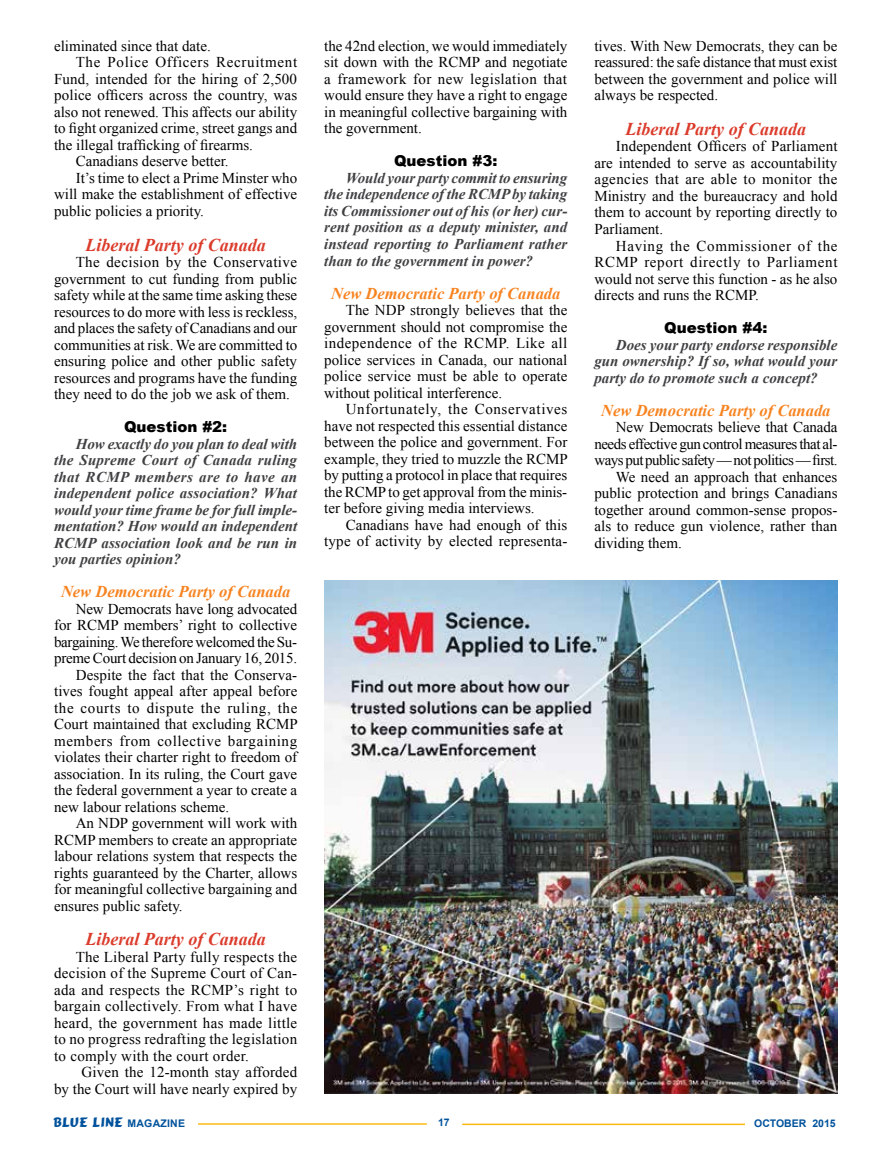
<style>
.page{position:relative;width:878px;height:1175px;background:#fff}
.page>*{position:absolute;margin:0;border:0;box-sizing:border-box;transform-origin:0 0}
.t1{font:italic 700 18px "Times New Roman";color:#db3b2b}
.t2{font:italic 700 16.5px "Times New Roman";color:#f78320}
.t3{font:15px/16.5px "Times New Roman";color:#000;text-align:justify}
.t4{font:italic 700 15px/16.5px "Times New Roman";color:#414042;text-align:justify}
.t5{font:15px "Times New Roman";letter-spacing:.045em;color:#000}
.t6{font:15px "Times New Roman";letter-spacing:-.03em;color:#000}
.t7{font:15px "Times New Roman";letter-spacing:-.035em;color:#000}
.t8{font:15px "Times New Roman";letter-spacing:-.02em;color:#000}
.t9{font:900 15px "Arial";color:#000}
.t10{font:15px "Times New Roman";letter-spacing:.04em;color:#000}
.t11{font:13.5px "Comic";letter-spacing:.02em;color:#00529c}
.t12{font:700 10.5px "Arial";color:#00529c}
.s1{font-family:"Arial";font-weight:700;font-size:10.5px}
</style>
<div class="page">
<hr style="left:462px;top:1123px;width:283px;height:2px;background:#fdb913">
<hr style="left:198px;top:1123px;width:229px;height:1px;background:#fdb913">
<img style="left:324px;top:580px;width:513px;height:513px">
<p class="t3" style="left:54px;top:37px;width:158px">eliminated since that date.</p>
<p class="t5" style="left:76px;top:52px;width:223px">The Police Officers Recruitment</p>
<p class="t3" style="left:54px;top:70px;width:244px">Fund, intended for the hiring of 2,500</p>
<p class="t3" style="left:54px;top:87px;width:245px">police officers across the country, was</p>
<p class="t3" style="left:54px;top:103px;width:245px">also not renewed. This affects our ability</p>
<p class="t3" style="left:54px;top:120px;width:244px">to fight organized crime, street gangs and</p>
<p class="t3" style="left:54px;top:136px;width:200px">the illegal trafficking of firearms.</p>
<p class="t3" style="left:76px;top:153px;width:154px">Canadians deserve better.</p>
<p class="t3" style="left:76px;top:169px;width:223px">It’s time to elect a Prime Minster who</p>
<p class="t3" style="left:54px;top:186px;width:244px">will make the establishment of effective</p>
<p class="t3" style="left:54px;top:202px;width:151px">public policies a priority.</p>
<p class="t1" style="left:85px;top:232px;width:182px">Liberal Party of Canada</p>
<p class="t3" style="left:54px;top:253px;width:245px;text-indent:22px">The decision by the Conservative government to cut funding from public safety while at the same time asking these resources to do more with less is reckless, and places the safety of Canadians and our communities at risk. We are committed to ensuring police and other public safety resources and programs have the funding they need to do the job we ask of them.</p>
<p class="t9" style="left:124px;top:416px;width:105px">Question #2:</p>
<p class="t4" style="left:54px;top:435px;width:245px;text-indent:22px">How exactly do you plan to deal with the Supreme Court of Canada ruling that RCMP members are to have an independent police association? What would your time frame be for full imple&shy;mentation? How would an independent RCMP association look and be run in you parties opinion?</p>
<p class="t2" style="left:61px;top:580px;width:231px">New Democratic Party of Canada</p>
<p class="t3" style="left:76px;top:600px;width:223px">New Democrats have long advocated</p>
<p class="t3" style="left:54px;top:616px;width:244px">for RCMP members’ right to collective</p>
<p class="t8" style="left:54px;top:631px;width:244px">bargaining. We therefore welcomed the Su-</p>
<p class="t3" style="left:54px;top:649px;width:245px">preme Court decision on January 16, 2015.</p>
<p class="t3" style="left:76px;top:666px;width:223px">Despite the fact that the Conserva-</p>
<p class="t3" style="left:54px;top:682px;width:245px">tives fought appeal after appeal before</p>
<p class="t5" style="left:54px;top:697px;width:245px">the courts to dispute the ruling, the</p>
<p class="t3" style="left:54px;top:715px;width:245px">Court maintained that excluding RCMP</p>
<p class="t10" style="left:54px;top:730px;width:245px">members from collective bargaining</p>
<p class="t3" style="left:54px;top:748px;width:244px">violates their charter right to freedom of</p>
<p class="t3" style="left:54px;top:765px;width:244px">association. In its ruling, the Court gave</p>
<p class="t3" style="left:54px;top:781px;width:244px">the federal government a year to create a</p>
<p class="t3" style="left:54px;top:798px;width:176px">new labour relations scheme.</p>
<p class="t3" style="left:76px;top:814px;width:223px">An NDP government will work with</p>
<p class="t3" style="left:54px;top:831px;width:244px">RCMP members to create an appropriate</p>
<p class="t3" style="left:54px;top:847px;width:244px">labour relations system that respects the</p>
<p class="t3" style="left:54px;top:864px;width:244px">rights guaranteed by the Charter, allows</p>
<p class="t3" style="left:54px;top:880px;width:244px">for meaningful collective bargaining and</p>
<p class="t3" style="left:54px;top:897px;width:130px">ensures public safety.</p>
<p class="t1" style="left:85px;top:926px;width:182px">Liberal Party of Canada</p>
<p class="t3" style="left:54px;top:948px;width:245px;text-indent:22px">The Liberal Party fully respects the decision of the Supreme Court of Can&shy;ada and respects the RCMP’s right to bargain collectively. From what I have heard, the government has made little to no progress redrafting the legislation to comply with the court order.</p>
<p class="t3" style="left:54px;top:1063px;width:245px;text-align:right">Given the 12-month stay afforded<br>by the Court will have nearly expired by</p>
<p class="t3" style="left:324px;top:37px;width:245px">the 42nd election, we would immediately sit down with the RCMP and negotiate a framework for new legislation that would ensure they have a right to engage in meaningful collective bargaining with the government.</p>
<p class="t9" style="left:394px;top:150px;width:105px">Question #3:</p>
<p class="t4" style="left:324px;top:169px;width:245px;text-indent:22px">Would your party commit to ensuring the independence of the RCMP by taking its Commissioner out of his (or her) cur&shy;rent position as a deputy minister, and instead reporting to Parliament rather than to the government in power?</p>
<p class="t2" style="left:331px;top:281px;width:231px">New Democratic Party of Canada</p>
<p class="t3" style="left:324px;top:301px;width:245px;text-indent:22px">The NDP strongly believes that the government should not compromise the independence of the RCMP. Like all police services in Canada, our national police service must be able to operate without political interference.</p>
<p class="t3" style="left:324px;top:400px;width:245px;text-indent:22px">Unfortunately, the Conservatives have not respected this essential distance between the police and government. For example, they tried to muzzle the RCMP by putting a protocol in place that requires the RCMP to get approval from the minis&shy;ter before giving media interviews.</p>
<p class="t3" style="left:324px;top:516px;width:244px;text-align:right">Canadians have had enough of this type of activity by elected representa-</p>
<p class="t3" style="left:594px;top:37px;width:244px">tives. With New Democrats, they can be reassured: the safe distance that must exist between the government and police will always be respected.</p>
<p class="t1" style="left:625px;top:116px;width:182px">Liberal Party of Canada</p>
<p class="t3" style="left:594px;top:138px;width:245px;text-indent:22px">Independent Officers of Parliament are intended to serve as accountability agencies that are able to monitor the Ministry and the bureaucracy and hold them to account by reporting directly to Parliament.</p>
<p class="t3" style="left:594px;top:237px;width:245px;text-indent:22px">Having the Commissioner of the RCMP report directly to Parliament would not serve this function - as he also directs and runs the RCMP.</p>
<p class="t9" style="left:664px;top:317px;width:105px">Question #4:</p>
<p class="t4" style="left:594px;top:336px;width:244px;text-indent:22px">Does your party endorse responsible gun ownership? If so, what would your party do to promote such a concept?</p>
<p class="t2" style="left:601px;top:398px;width:231px">New Democratic Party of Canada</p>
<p class="t3" style="left:616px;top:418px;width:223px">New Democrats believe that Canada</p>
<p class="t6" style="left:594px;top:433px;width:245px">needs effective gun control measures that al-</p>
<p class="t7" style="left:594px;top:450px;width:245px">ways put public safety — not politics — first.</p>
<p class="t3" style="left:616px;top:468px;width:223px">We need an approach that enhances</p>
<p class="t3" style="left:594px;top:484px;width:245px">public protection and brings Canadians</p>
<p class="t3" style="left:594px;top:501px;width:244px">together around common-sense propos-</p>
<p class="t3" style="left:594px;top:517px;width:244px">als to reduce gun violence, rather than</p>
<p class="t3" style="left:594px;top:534px;width:89px">dividing them.</p>
<p class="t11" style="left:53px;top:1113px;width:133px">BLUE LINE <span class="s1">MAGAZINE</span></p>
<p class="t12" style="left:438px;top:1115px;width:13px">17</p>
<p class="t12" style="left:754px;top:1116px;width:83px">OCTOBER 2015</p>
</div>
